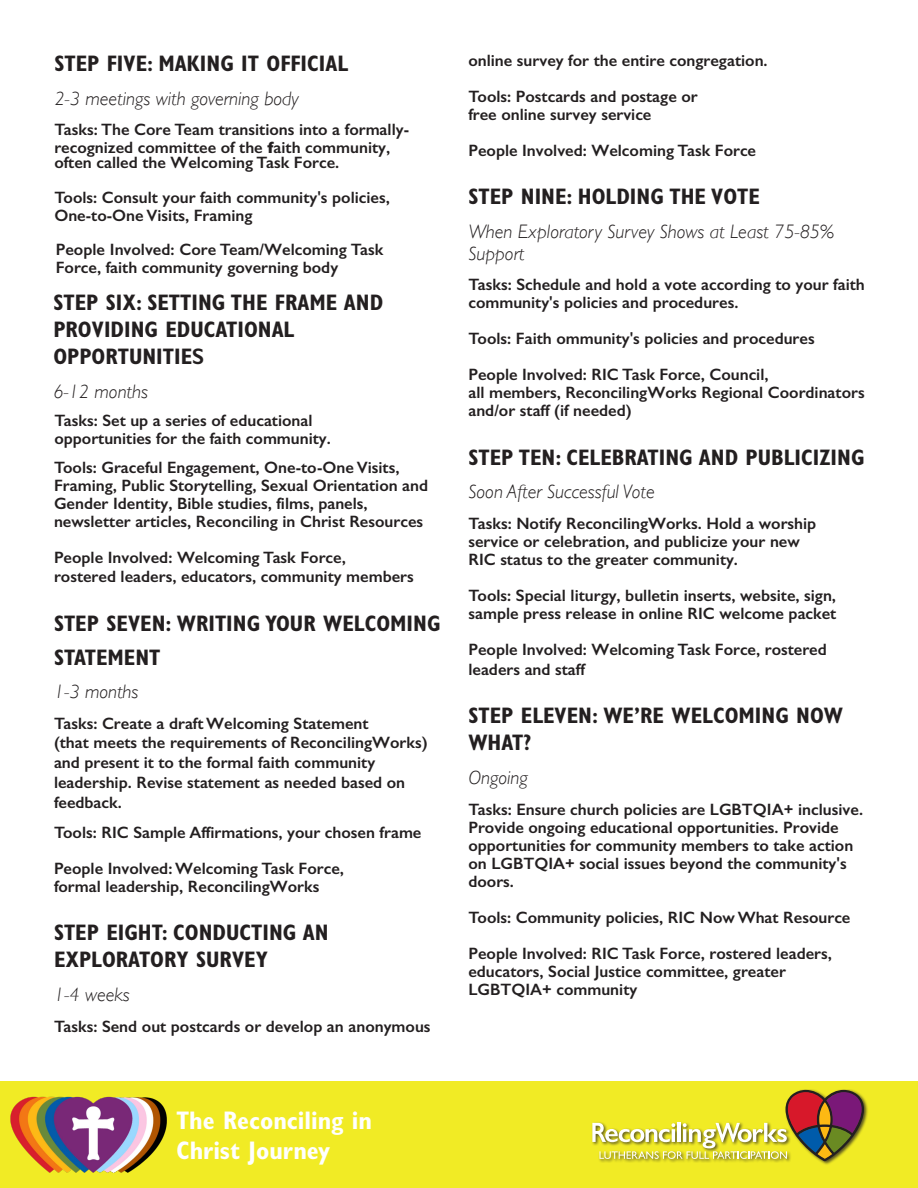
<style>
.page{position:relative;width:918px;height:1188px;background:#fff}
.page>*{position:absolute;margin:0;border:0;box-sizing:border-box;transform-origin:0 0}
.t1{font:700 condensed 25.5px/30.6px "Gill Sans";color:#fff}
.t2{font:700 condensed 22.5px/27px "Gill Sans";color:#231f20}
.t3{font:italic 300 19.5px/21.6px "Gill Sans";color:#231f20}
.t4{font:600 16.5px/18px "Gill Sans";color:#231f20}
.s1{font-weight:700}
.s2{font-weight:600;font-stretch:normal}
</style>
<div class="page">
<div style="left:0;top:1081px;width:918px;height:106px;background:#f1eb25"></div>
<div style="left:591px;top:1089px;width:277px;height:76px;background:#231f20;opacity:.75"></div>
<svg style="left:592px;top:1090px;width:272px;height:71px"></svg>
<img style="left:8px;top:1096px;width:164px;height:92px">
<h2 class="t2" style="left:54px;top:50px;width:295px">STEP FIVE: MAKING IT OFFICIAL</h2>
<p class="t3" style="left:54px;top:88px;width:246px">2-3 meetings with governing body</p>
<p class="t4" style="left:54px;top:121px;width:356px;line-height:16.5px">Tasks: The Core Team transitions into a formally&shy;recognized committee of the <span class="s1">f</span>aith community, often called the Welcoming Task Force.</p>
<p class="t4" style="left:54px;top:188px;width:337px">Tools: Consult your faith community's policies,<br>One-to-One Visits, Framing</p>
<p class="t4" style="left:56px;top:241px;width:329px">People Involved: Core Team/Welcoming Task<br>Force, faith community governing body</p>
<h2 class="t2" style="left:53px;top:289px;width:331px">STEP SIX: SETTING THE FRAME AND<br>PROVIDING EDUCATIONAL<br>OPPORTUNITIE<span class="s2">S</span></h2>
<p class="t3" style="left:53px;top:381px;width:96px">6-12 months</p>
<p class="t4" style="left:54px;top:412px;width:278px">Tasks: Set up a series of educational opportunities for the faith community.</p>
<p class="t4" style="left:54px;top:458px;width:376px">Tools: Graceful Engagement, One-to-One Visits, Framing, Public Storytelling, Sexual Orientation and Gender Identity, Bible studies, films, panels, newsletter articles, Reconciling in Christ Resources</p>
<p class="t4" style="left:54px;top:548px;width:361px;line-height:18.6px">People Involved: Welcoming Task Force,<br>rostered leaders, educators, community members</p>
<h2 class="t2" style="left:54px;top:606px;width:388px;line-height:34.5px">STEP SEVEN: WRITING YOUR WELCOMING<br>STATEMENT</h2>
<p class="t3" style="left:54px;top:681px;width:86px">1-3 months</p>
<p class="t4" style="left:54px;top:713px;width:375px;line-height:19.8px">Tasks: Create a draft Welcoming Statement<br>(that meets the requirements of ReconcilingWorks) and present it to the formal faith community leadership. Revise statement as needed based on feedback.</p>
<p class="t4" style="left:54px;top:814px;width:369px;line-height:36px">Tools: RIC Sample Affirmations, your chosen frame<br>People Involved: Welcoming Task Force,</p>
<p class="t4" style="left:54px;top:877px;width:267px">formal leadership, ReconcilingWorks</p>
<h2 class="t2" style="left:54px;top:919px;width:276px">STEP EIGHT: CONDUCTING AN<br>EXPLORATORY SURVEY</h2>
<p class="t3" style="left:54px;top:984px;width:77px">1-4 weeks</p>
<p class="t4" style="left:54px;top:1017px;width:378px">Tasks: Send out postcards or develop an anonymous</p>
<p class="t4" style="left:468px;top:42px;width:301px;line-height:36px">online survey for the entire congregation.<br>Tools: Postcards and postage or</p>
<p class="t4" style="left:468px;top:96px;width:289px;line-height:36px">free online survey service<br>People Involved: Welcoming Task Force</p>
<h2 class="t2" style="left:468px;top:183px;width:293px">STEP NINE: HOLDING THE VOTE</h2>
<p class="t3" style="left:468px;top:221px;width:367px">When Exploratory Survey Shows at Least 75-85%<br>Support</p>
<p class="t4" style="left:468px;top:275px;width:398px">Tasks: Schedule and hold a vote according to your faith community's policies and procedures.</p>
<p class="t4" style="left:468px;top:320px;width:348px;line-height:36px">Tools: Faith ommunity's policies and procedures<br>People Involved: RIC Task Force, Council,</p>
<p class="t4" style="left:468px;top:383px;width:398px">all members, ReconcilingWorks Regional Coordinators and/or staff (if needed)</p>
<h2 class="t2" style="left:468px;top:444px;width:398px">STEP TEN: CELEBRATING AND PUBLICIZING</h2>
<p class="t3" style="left:468px;top:481px;width:188px">Soon After Successful Vote</p>
<p class="t4" style="left:468px;top:514px;width:349px">Tasks: Notify ReconcilingWorks. Hold a worship service or celebration, and publicize your new<br>RIC status to the greater community.</p>
<p class="t4" style="left:468px;top:586px;width:370px">Tools: Special liturgy, bulletin inserts, website, sign, sample press release in online RIC welcome packet</p>
<p class="t4" style="left:468px;top:639px;width:360px;line-height:19.8px">People Involved: Welcoming Task Force, rostered leaders and staff</p>
<h2 class="t2" style="left:468px;top:702px;width:376px">STEP ELEVEN: WE’RE WELCOMING NOW<br>WHAT?</h2>
<p class="t3" style="left:468px;top:767px;width:61px">Ongoing</p>
<p class="t4" style="left:468px;top:801px;width:396px">Tasks: Ensure church policies are LGBTQIA+ inclusive.<br>Provide ongoing educational opportunities. Provide opportunities for community members to take action on LGBTQIA+ social issues beyond the community's doors.</p>
<p class="t4" style="left:468px;top:899px;width:384px;line-height:36px">Tools: Community policies, RIC Now What Resource<br>People Involved: RIC Task Force, rostered leaders,</p>
<p class="t4" style="left:468px;top:963px;width:319px;line-height:17.4px">educators, Social Justice committee, greater<br>LGBTQIA+ community</p>
<h1 class="t1" style="left:176px;top:1105px;width:197px">The Reconciling in<br>Christ Journey</h1>
</div>
